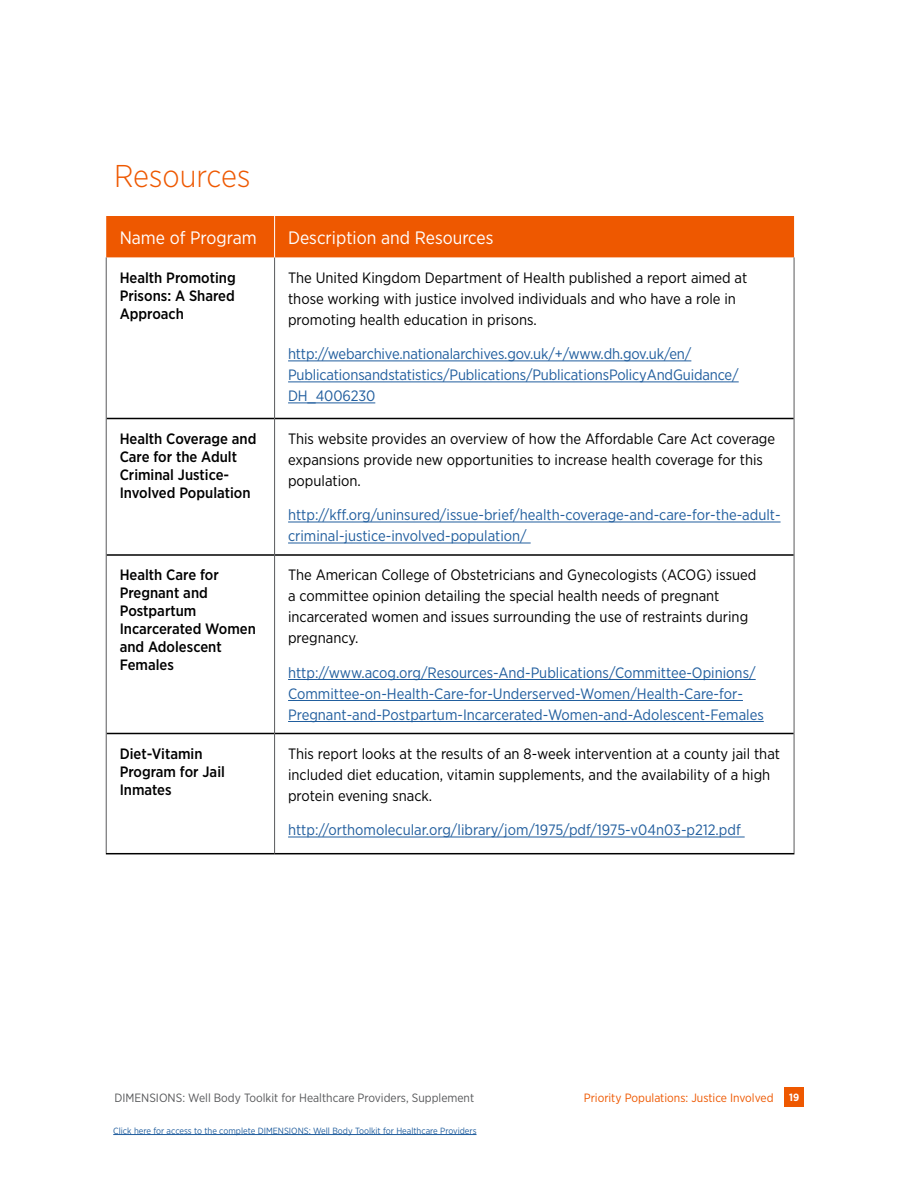
<style>
.page{position:relative;width:918px;height:1188px;background:#fff}
.page>*{position:absolute;margin:0;border:0;box-sizing:border-box;transform-origin:0 0}
.t1{font:300 31.5px "Gotham Narrow";color:#ee5800}
.t2{font:18px "Gotham Narrow";color:#fff}
.t3{font:15px/21px "Gotham Narrow";color:#000}
.t4{font:15px/21px "Gotham Narrow";color:#215e9e}
.t5{font:500 15px/18px "Gotham Narrow";color:#000}
.t6{font:12px "Gotham Narrow";color:#58595b}
.t7{font:12px "Gotham Narrow";color:#ee5800}
.t8{font:700 10.5px "Gotham Narrow";color:#fff}
.t9{font:9px "Gotham Narrow";color:#215e9e}
</style>
<div class="page">
<div style="left:785px;top:1088px;width:19px;height:19px;background:#ee5800"></div>
<hr style="left:113px;top:1134px;width:364px;height:1px;background:#215e9e">
<div style="left:106px;top:216px;width:688px;height:41px;background:#ee5800"></div>
<hr style="left:107px;top:418px;width:167px;height:1px;background:#000">
<hr style="left:275px;top:418px;width:519px;height:1px;background:#000">
<hr style="left:107px;top:554px;width:167px;height:2px;background:#000">
<hr style="left:275px;top:554px;width:519px;height:2px;background:#000">
<hr style="left:107px;top:733px;width:167px;height:1px;background:#000">
<hr style="left:275px;top:733px;width:519px;height:1px;background:#000">
<hr style="left:106px;top:853px;width:169px;height:1px;background:#000">
<hr style="left:275px;top:853px;width:519px;height:1px;background:#000">
<hr style="left:106px;top:257px;width:1px;height:161px;background:#58595b">
<hr style="left:274px;top:257px;width:1px;height:161px;background:#58595b">
<hr style="left:794px;top:257px;width:1px;height:161px;background:#58595b">
<hr style="left:106px;top:418px;width:1px;height:137px;background:#58595b">
<hr style="left:274px;top:418px;width:1px;height:137px;background:#58595b">
<hr style="left:794px;top:418px;width:1px;height:137px;background:#58595b">
<hr style="left:106px;top:555px;width:1px;height:178px;background:#58595b">
<hr style="left:274px;top:555px;width:1px;height:178px;background:#58595b">
<hr style="left:794px;top:555px;width:1px;height:178px;background:#58595b">
<hr style="left:106px;top:733px;width:1px;height:120px;background:#58595b">
<hr style="left:274px;top:733px;width:1px;height:120px;background:#58595b">
<hr style="left:794px;top:733px;width:1px;height:120px;background:#58595b">
<hr style="left:274px;top:216px;width:1px;height:41px;background:#fff">
<hr style="left:288px;top:361px;width:403px;height:1px;background:#215e9e">
<hr style="left:288px;top:382px;width:451px;height:1px;background:#215e9e">
<hr style="left:288px;top:403px;width:87px;height:1px;background:#215e9e">
<hr style="left:288px;top:522px;width:493px;height:1px;background:#215e9e">
<hr style="left:288px;top:543px;width:243px;height:1px;background:#215e9e">
<hr style="left:288px;top:679px;width:468px;height:1px;background:#215e9e">
<hr style="left:288px;top:700px;width:455px;height:1px;background:#215e9e">
<hr style="left:288px;top:721px;width:476px;height:1px;background:#215e9e">
<hr style="left:288px;top:837px;width:457px;height:1px;background:#215e9e">
<h1 class="t1" style="left:114px;top:157px;width:138px">Resources</h1>
<p class="t2" style="left:120px;top:226px;width:139px">Name of Program</p>
<p class="t2" style="left:288px;top:226px;width:207px">Description and Resources</p>
<p class="t5" style="left:120px;top:268px;width:117px;text-align:justify">Health Promoting Prisons: A Shared Approach</p>
<p class="t3" style="left:288px;top:267px;width:461px">The United Kingdom Department of Health published a report aimed at those working with justice involved individuals and who have a role in promoting health education in prisons.</p>
<p class="t4" style="left:288px;top:343px;width:452px">http://webarchive.nationalarchives.gov.uk/+/www.dh.gov.uk/en/<br>Publicationsandstatistics/Publications/PublicationsPolicyAndGuidance/<br>DH_4006230</p>
<p class="t5" style="left:120px;top:430px;width:138px">Health Coverage and<br>Care for the Adult<br>Criminal Justice-<br>Involved Population</p>
<p class="t3" style="left:288px;top:428px;width:489px">This website provides an overview of how the Affordable Care Act coverage expansions provide new opportunities to increase health coverage for this population.</p>
<p class="t4" style="left:288px;top:504px;width:494px">http://kff.org/uninsured/issue-brief/health-coverage-and-care-for-the-adult&shy;criminal-justice-involved-population/</p>
<p class="t5" style="left:120px;top:566px;width:138px">Health Care for<br>Pregnant and<br>Postpartum<br>Incarcerated Women and Adolescent<br>Females</p>
<p class="t3" style="left:288px;top:564px;width:470px">The American College of Obstetricians and Gynecologists (ACOG) issued a committee opinion detailing the special health needs of pregnant incarcerated women and issues surrounding the use of restraints during pregnancy.</p>
<p class="t4" style="left:288px;top:662px;width:477px">http://www.acog.org/Resources-And-Publications/Committee-Opinions/<br>Committee-on-Health-Care-for-Underserved-Women/Health-Care-for-<br>Pregnant-and-Postpartum-Incarcerated-Women-and-Adolescent-Females</p>
<p class="t5" style="left:120px;top:745px;width:107px">Diet-Vitamin<br>Program for Jail<br>Inmates</p>
<p class="t3" style="left:288px;top:743px;width:493px">This report looks at the results of an 8-week intervention at a county jail that included diet education, vitamin supplements, and the availability of a high protein evening snack.</p>
<p class="t4" style="left:288px;top:819px;width:454px">http://orthomolecular.org/library/jom/1975/pdf/1975-v04n03-p212.pdf</p>
<p class="t6" style="left:114px;top:1090px;width:361px">DIMENSIONS: Well Body Toolkit for Healthcare Providers, Supplement</p>
<p class="t7" style="left:584px;top:1090px;width:191px">Priority Populations: Justice Involved</p>
<p class="t8" style="left:789px;top:1091px;width:12px">19</p>
<p class="t9" style="left:113px;top:1125px;width:365px">Click here for access to the complete DIMENSIONS: Well Body Toolkit for Healthcare Providers</p>
</div>
